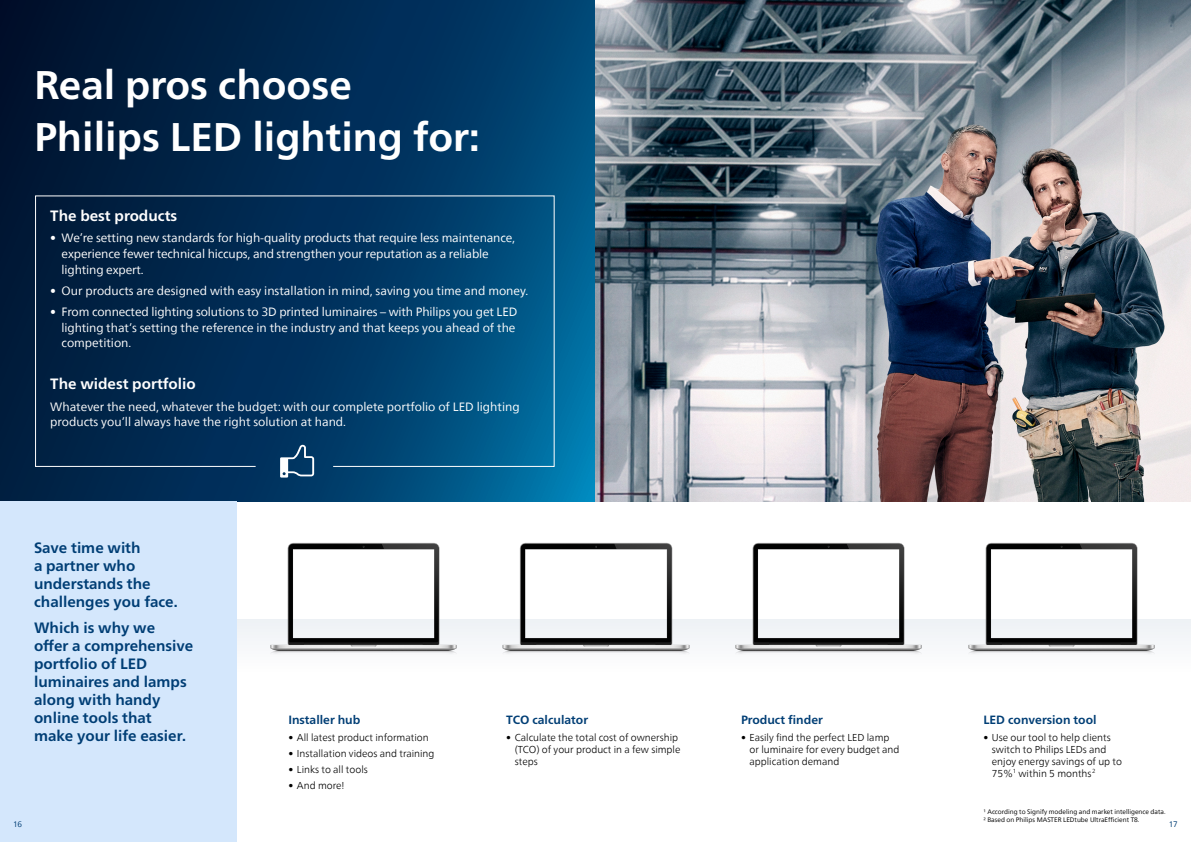
<style>
.page{position:relative;width:1191px;height:842px;background:#fff}
.page>*{position:absolute;margin:0;border:0;box-sizing:border-box;transform-origin:0 0}
.t1{font:700 40px/52px "Neue Frutiger World";color:#fff}
.t2{font:700 15px/18px "Neue Frutiger World";color:#003e75}
.t3{font:700 15px "Neue Frutiger World";color:#fff}
.t4{font:12px/15.6px "Neue Frutiger World";letter-spacing:-.01em;color:#fff}
.t5{font:700 12px "Neue Frutiger World";color:#003e75}
.t6{font:300 10px/12px "Neue Frutiger World";color:#000}
.t7{font:8px "Neue Frutiger World";color:#003e75}
.t8{font:6.5px/7.8px "Neue Frutiger World";color:#000}
</style>
<div class="page">
<svg style="left:0;top:0;width:595px;height:502px;background:#003159"></svg>
<div style="left:0;top:502px;width:236px;height:340px;background:#d4e7fc"></div>
<img style="left:595px;top:0;width:596px;height:502px">
<img style="left:718px;top:542px;width:221px;height:112px">
<img style="left:939px;top:542px;width:244px;height:112px">
<img style="left:485px;top:542px;width:233px;height:112px">
<img style="left:241px;top:542px;width:244px;height:112px">
<svg style="left:35px;top:195px;width:520px;height:272px;background:#043861"></svg>
<svg style="left:280px;top:445px;width:34px;height:33px"></svg>
<h1 class="t1" style="left:34px;top:58px;width:447px">Real pros choose<br>Philips LED lighting for:</h1>
<p class="t3" style="left:50px;top:203px;width:129px">The best products</p>
<p class="t4" style="left:62px;top:230px;width:455px;text-indent:-11px">• We’re setting new standards for high-quality products that require less maintenance, experience fewer technical hiccups, and strengthen your reputation as a reliable lighting expert.</p>
<p class="t4" style="left:50px;top:283px;width:480px">• Our products are designed with easy installation in mind, saving you time and money.</p>
<p class="t4" style="left:62px;top:304px;width:457px;text-indent:-11px">• From connected lighting solutions to 3D printed luminaires – with Philips you get LED lighting that’s setting the reference in the industry and that keeps you ahead of the competition.</p>
<p class="t3" style="left:50px;top:371px;width:147px">The widest portfolio</p>
<p class="t4" style="left:50px;top:399px;width:471px">Whatever the need, whatever the budget: with our complete portfolio of LED lighting products you’ll always have the right solution at hand.</p>
<p class="t2" style="left:34px;top:538px;width:145px">Save time with<br>a partner who understands the challenges you face.</p>
<p class="t2" style="left:34px;top:619px;width:161px">Which is why we offer a comprehensive portfolio of LED luminaires and lamps along with handy online tools that make your life easier.</p>
<p class="t5" style="left:288px;top:710px;width:73px">Installer hub</p>
<p class="t6" style="left:288px;top:731px;width:142px">• All latest product information</p>
<p class="t6" style="left:288px;top:747px;width:148px">• Installation videos and training</p>
<p class="t6" style="left:288px;top:764px;width:81px">• Links to all tools</p>
<p class="t6" style="left:288px;top:780px;width:58px">• And more!</p>
<p class="t5" style="left:506px;top:710px;width:83px">TCO calculator</p>
<p class="t6" style="left:515px;top:731px;width:167px;text-indent:-8px">• Calculate the total cost of ownership (TCO) of your product in a few simple steps</p>
<p class="t5" style="left:741px;top:710px;width:83px">Product finder</p>
<p class="t6" style="left:749px;top:731px;width:151px;text-indent:-8px">• Easily find the perfect LED lamp or luminaire for every budget and application demand</p>
<p class="t5" style="left:983px;top:710px;width:115px">LED conversion tool</p>
<p class="t6" style="left:992px;top:731px;width:132px;text-indent:-8px">• Use our tool to help clients switch to Philips LEDs and enjoy energy savings of up to<br>75%<sup>1</sup> within 5 months<sup>2</sup></p>
<p class="t8" style="left:983px;top:808px;width:184px">1 According to Signify modeling and market intelligence data.<br>2 Based on Philips MASTER LEDtube UltraEfficient T8.</p>
<p class="t7" style="left:13px;top:818px;width:10px">16</p>
<p class="t7" style="left:1168px;top:818px;width:10px">17</p>
</div>
